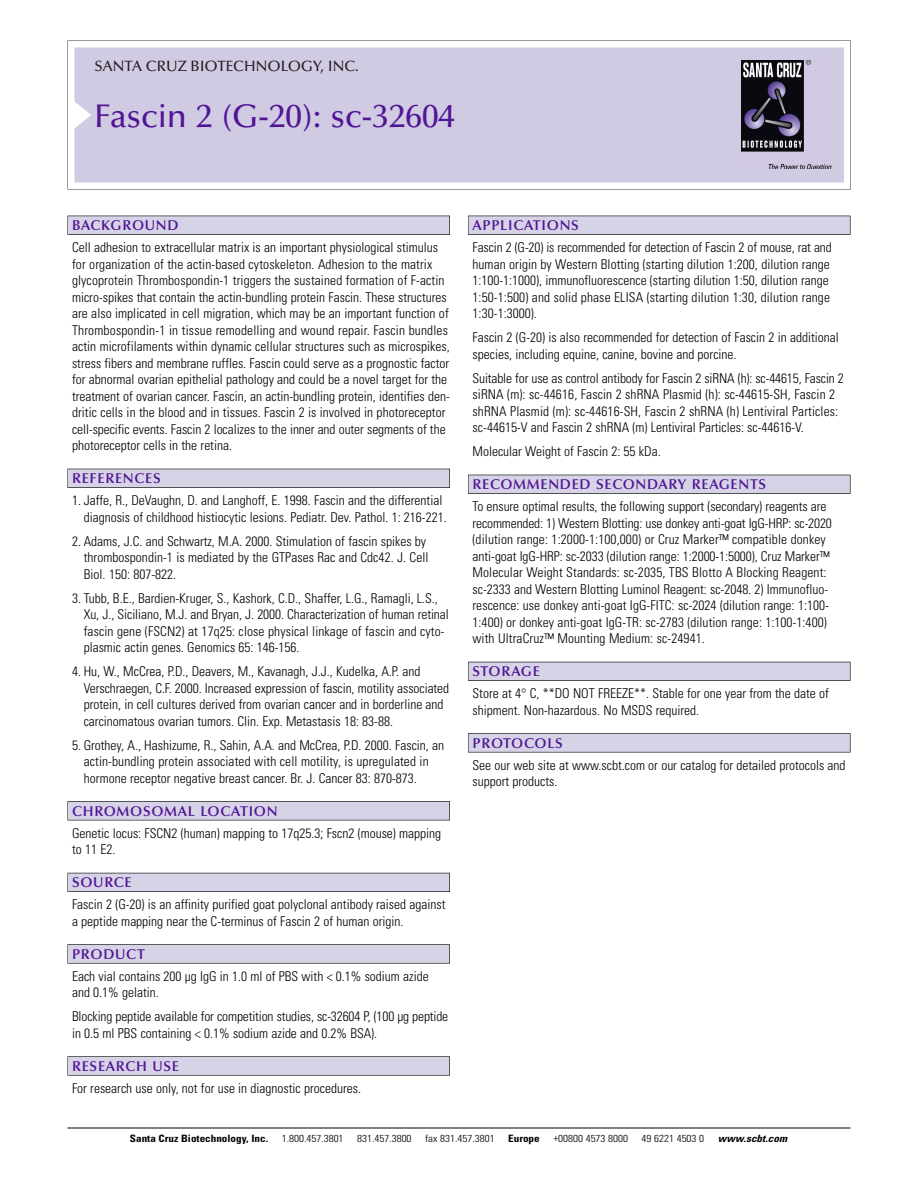
<style>
.page{position:relative;width:918px;height:1188px;background:#fff}
.page>*{position:absolute;margin:0;border:0;box-sizing:border-box;transform-origin:0 0}
.t1{font:500 33px "Optima";color:#511695}
.t2{font:500 15px "Optima";color:#231f20}
.t3{font:600 14.25px "Optima";letter-spacing:.05em;color:#511695}
.t4{font:300 condensed 13.5px/16.5px "Univers";color:#000}
.t5{font:300 condensed 10.2px "Univers";color:#000;scale:1.1 1}
.t6{font:700 condensed 10.2px "Univers";color:#000;scale:1.1 1}
.t7{font:italic 700 condensed 10.2px "Univers";letter-spacing:.005em;color:#000;scale:1.1 1}
</style>
<div class="page">
<svg style="left:68px;top:40px;width:783px;height:149px"></svg>
<div style="left:74px;top:47px;width:770px;height:135px;background:#d1cae3"></div>
<img style="left:741px;top:60px;width:90px;height:108px">
<div style="left:68px;top:216px;width:382px;height:19px;background:#525155"></div>
<div style="left:68px;top:216px;width:381px;height:18px;background:#d7d3e7"></div>
<div style="left:68px;top:469px;width:382px;height:19px;background:#515055"></div>
<div style="left:68px;top:469px;width:381px;height:18px;background:#d7d3e7"></div>
<div style="left:68px;top:801px;width:382px;height:19px;background:#545357"></div>
<div style="left:68px;top:802px;width:381px;height:18px;background:#d7d3e7"></div>
<div style="left:68px;top:873px;width:382px;height:19px;background:#54535a"></div>
<div style="left:68px;top:873px;width:381px;height:18px;background:#d7d3e7"></div>
<svg style="left:68px;top:944px;width:382px;height:20px"></svg>
<div style="left:68px;top:945px;width:381px;height:18px;background:#d7d3e7"></div>
<div style="left:68px;top:1056px;width:382px;height:20px;background:#626263"></div>
<div style="left:68px;top:1057px;width:381px;height:18px;background:#d7d3e7"></div>
<div style="left:468px;top:216px;width:382px;height:19px;background:#525155"></div>
<div style="left:468px;top:216px;width:382px;height:18px;background:#d7d3e7"></div>
<div style="left:468px;top:475px;width:382px;height:19px;background:#515055"></div>
<div style="left:468px;top:475px;width:382px;height:18px;background:#d7d3e7"></div>
<div style="left:468px;top:662px;width:382px;height:19px;background:#525158"></div>
<div style="left:468px;top:662px;width:382px;height:18px;background:#d7d3e7"></div>
<div style="left:468px;top:733px;width:382px;height:19px;background:#575759"></div>
<div style="left:468px;top:734px;width:382px;height:18px;background:#d7d3e7"></div>
<hr style="left:68px;top:1128px;width:782px;height:1px;background:#000">
<p class="t2" style="left:94px;top:61px;width:266px">SANTA CRUZ BIOTECHNOLOGY, INC.</p>
<h1 class="t1" style="left:94px;top:103px;width:362px">Fascin 2 (G-20): sc-32604</h1>
<p class="t3" style="left:72px;top:219px;width:108px">BACKGROUND</p>
<p class="t4" style="left:72px;top:240px;width:379px">Cell adhesion to extracellular matrix is an important physiological stimulus for organization of the actin-based cytoskeleton. Adhesion to the matrix glycoprotein Thrombospondin-1 triggers the sustained formation of F-actin micro-spikes that contain the actin-bundling protein Fascin. These structures are also implicated in cell migration, which may be an important function of Thrombospondin-1 in tissue remodelling and wound repair. Fascin bundles actin microfilaments within dynamic cellular structures such as microspikes, stress fibers and membrane ruffles. Fascin could serve as a prognostic factor for abnormal ovarian epithelial pathology and could be a novel target for the treatment of ovarian cancer. Fascin, an actin-bundling protein, identifies den&shy;dritic cells in the blood and in tissues. Fascin 2 is involved in photoreceptor cell-specific events. Fascin 2 localizes to the inner and outer segments of the photoreceptor cells in the retina.</p>
<p class="t3" style="left:72px;top:473px;width:90px">REFERENCES</p>
<p class="t4" style="left:84px;top:493px;width:364px;text-indent:-12px">1. Jaffe, R., DeVaughn, D. and Langhoff, E. 1998. Fascin and the differential diagnosis of childhood histiocytic lesions. Pediatr. Dev. Pathol. 1: 216-221.</p>
<p class="t4" style="left:84px;top:534px;width:346px;text-indent:-12px">2. Adams, J.C. and Schwartz, M.A. 2000. Stimulation of fascin spikes by thrombospondin-1 is mediated by the GTPases Rac and Cdc42. J. Cell<br>Biol. 150: 807-822.</p>
<p class="t4" style="left:84px;top:591px;width:367px;text-indent:-12px">3. Tubb, B.E., Bardien-Kruger, S., Kashork, C.D., Shaffer, L.G., Ramagli, L.S., Xu, J., Siciliano, M.J. and Bryan, J. 2000. Characterization of human retinal fascin gene (FSCN2) at 17q25: close physical linkage of fascin and cyto&shy;plasmic actin genes. Genomics 65: 146-156.</p>
<p class="t4" style="left:84px;top:664px;width:367px;text-indent:-12px">4. Hu, W., McCrea, P.D., Deavers, M., Kavanagh, J.J., Kudelka, A.P. and Verschraegen, C.F. 2000. Increased expression of fascin, motility associated protein, in cell cultures derived from ovarian cancer and in borderline and carcinomatous ovarian tumors. Clin. Exp. Metastasis 18: 83-88.</p>
<p class="t4" style="left:84px;top:738px;width:362px;text-indent:-12px">5. Grothey, A., Hashizume, R., Sahin, A.A. and McCrea, P.D. 2000. Fascin, an actin-bundling protein associated with cell motility, is upregulated in hormone receptor negative breast cancer. Br. J. Cancer 83: 870-873.</p>
<p class="t3" style="left:72px;top:805px;width:207px">CHROMOSOMAL LOCATION</p>
<p class="t4" style="left:72px;top:826px;width:371px">Genetic locus: FSCN2 (human) mapping to 17q25.3; Fscn2 (mouse) mapping to 11 E2.</p>
<p class="t3" style="left:72px;top:877px;width:61px">SOURCE</p>
<p class="t4" style="left:72px;top:897px;width:375px">Fascin 2 (G-20) is an affinity purified goat polyclonal antibody raised against a peptide mapping near the C-terminus of Fascin 2 of human origin.</p>
<p class="t3" style="left:72px;top:948px;width:74px">PRODUCT</p>
<p class="t4" style="left:72px;top:969px;width:358px">Each vial contains 200 µg IgG in 1.0 ml of PBS with &lt; 0.1% sodium azide and 0.1% gelatin.</p>
<p class="t4" style="left:72px;top:1009px;width:378px">Blocking peptide available for competition studies, sc-32604 P, (100 µg peptide in 0.5 ml PBS containing &lt; 0.1% sodium azide and 0.2% BSA).</p>
<p class="t3" style="left:72px;top:1060px;width:109px">RESEARCH USE</p>
<p class="t4" style="left:72px;top:1081px;width:290px">For research use only, not for use in diagnostic procedures.</p>
<p class="t3" style="left:473px;top:219px;width:108px">APPLICATIONS</p>
<p class="t4" style="left:473px;top:240px;width:361px">Fascin 2 (G-20) is recommended for detection of Fascin 2 of mouse, rat and human origin by Western Blotting (starting dilution 1:200, dilution range 1:100-1:1000), immunofluorescence (starting dilution 1:50, dilution range 1:50-1:500) and solid phase ELISA (starting dilution 1:30, dilution range 1:30-1:3000).</p>
<p class="t4" style="left:473px;top:330px;width:368px">Fascin 2 (G-20) is also recommended for detection of Fascin 2 in additional species, including equine, canine, bovine and porcine.</p>
<p class="t4" style="left:473px;top:371px;width:373px">Suitable for use as control antibody for Fascin 2 siRNA (h): sc-44615, Fascin 2 siRNA (m): sc-44616, Fascin 2 shRNA Plasmid (h): sc-44615-SH, Fascin 2 shRNA Plasmid (m): sc-44616-SH, Fascin 2 shRNA (h) Lentiviral Particles: sc-44615-V and Fascin 2 shRNA (m) Lentiviral Particles: sc-44616-V.</p>
<p class="t4" style="left:473px;top:444px;width:190px">Molecular Weight of Fascin 2: 55 kDa.</p>
<p class="t3" style="left:473px;top:479px;width:295px">RECOMMENDED SECONDARY REAGENTS</p>
<p class="t4" style="left:473px;top:499px;width:361px">To ensure optimal results, the following support (secondary) reagents are recommended: 1) Western Blotting: use donkey anti-goat IgG-HRP: sc-2020 (dilution range: 1:2000-1:100,000) or Cruz Marker™ compatible donkey anti-goat IgG-HRP: sc-2033 (dilution range: 1:2000-1:5000), Cruz Marker™ Molecular Weight Standards: sc-2035, TBS Blotto A Blocking Reagent: sc-2333 and Western Blotting Luminol Reagent: sc-2048. 2) Immunofluo&shy;rescence: use donkey anti-goat IgG-FITC: sc-2024 (dilution range: 1:100- 1:400) or donkey anti-goat IgG-TR: sc-2783 (dilution range: 1:100-1:400) with UltraCruz™ Mounting Medium: sc-24941.</p>
<p class="t3" style="left:473px;top:666px;width:69px">STORAGE</p>
<p class="t4" style="left:473px;top:686px;width:358px">Store at 4° C, **DO NOT FREEZE**. Stable for one year from the date of shipment. Non-hazardous. No MSDS required.</p>
<p class="t3" style="left:473px;top:737px;width:92px">PROTOCOLS</p>
<p class="t4" style="left:473px;top:758px;width:375px">See our web site at www.scbt.com or our catalog for detailed protocols and support products.</p>
<p class="t6" style="left:130px;top:1135px;width:127px">Santa Cruz Biotechnology, Inc.</p>
<p class="t5" style="left:282px;top:1135px;width:58px">1.800.457.3801</p>
<p class="t5" style="left:357px;top:1135px;width:51px">831.457.3800</p>
<p class="t5" style="left:425px;top:1135px;width:65px">fax 831.457.3801</p>
<p class="t6" style="left:508px;top:1135px;width:30px">Europe</p>
<p class="t5" style="left:553px;top:1135px;width:69px">+00800 4573 8000</p>
<p class="t5" style="left:642px;top:1135px;width:58px">49 6221 4503 0</p>
<p class="t7" style="left:718px;top:1135px;width:64px">www.scbt.com</p>
</div>
